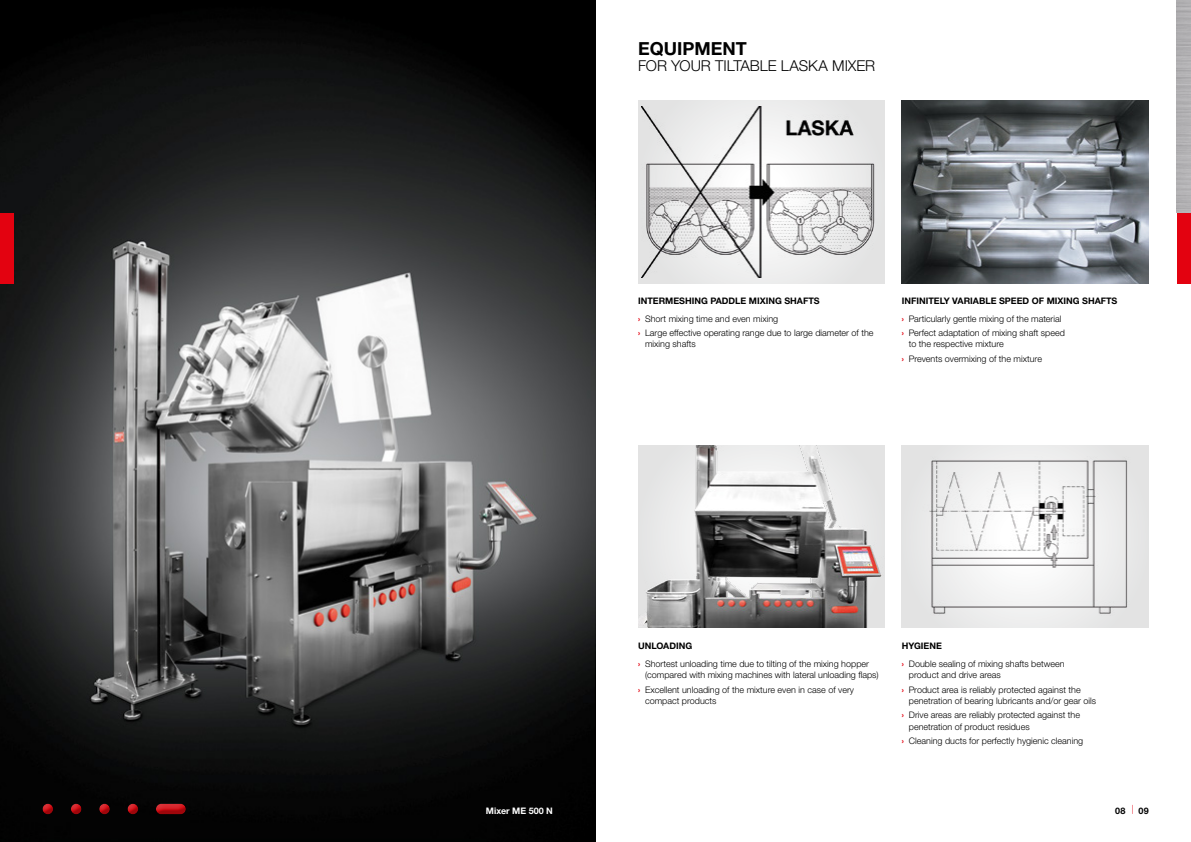
<style>
.page{position:relative;width:1191px;height:842px;background:#fff}
.page>*{position:absolute;margin:0;border:0;box-sizing:border-box;transform-origin:0 0}
.t1{font:700 18px "Helvetica Neue LTW1 G";color:#000}
.t2{font:300 15px "Helvetica Neue LTW1 G";letter-spacing:-.005em;color:#000}
.t3{font:300 9px/14.3px "Helvetica Neue LTW1 G";color:#000}
.t4{font:700 9px/17.5px "Helvetica Neue LTW1 G";color:#000}
.t5{font:700 9px "Helvetica Neue LTW1 G";color:#fff}
.s1{color:#e30210}
.s2{font-weight:300}
.s3{font-weight:700;color:#e30210}
.s4{font-weight:700}
</style>
<div class="page">
<img style="left:0;top:0;width:595px;height:842px">
<img style="left:901px;top:445px;width:247px;height:183px">
<img style="left:638px;top:445px;width:246px;height:183px">
<div style="left:638px;top:101px;width:246px;height:182px;background:#e4e4e4"></div>
<img style="left:642px;top:106px;width:233px;height:171px">
<img style="left:901px;top:101px;width:247px;height:182px">
<div style="left:35px;top:796px;width:23px;height:19px;background:#030303"></div>
<div style="left:38px;top:801px;width:23px;height:14px;background:#000;opacity:.25"></div>
<div style="left:64px;top:796px;width:22px;height:19px;background:#030303"></div>
<div style="left:66px;top:801px;width:23px;height:14px;background:#000;opacity:.25"></div>
<div style="left:92px;top:796px;width:23px;height:19px;background:#030303"></div>
<div style="left:95px;top:801px;width:22px;height:14px;background:#000;opacity:.25"></div>
<div style="left:120px;top:796px;width:23px;height:19px;background:#040404"></div>
<div style="left:123px;top:801px;width:23px;height:14px;background:#000;opacity:.25"></div>
<div style="left:149px;top:796px;width:42px;height:19px;background:#060606"></div>
<div style="left:151px;top:801px;width:42px;height:14px;background:#000;opacity:.25"></div>
<div style="left:0;top:213px;width:14px;height:70px;background:#e30210"></div>
<div style="left:1176px;top:213px;width:15px;height:70px;background:#e30210"></div>
<h1 class="t1" style="left:638px;top:38px;width:110px">EQUIPMENT</h1>
<h2 class="t2" style="left:638px;top:57px;width:239px">FOR YOUR TILTABLE LASKA MIXER</h2>
<p class="t4" style="left:638px;top:292px;width:183px">INTERMESHING PADDLE MIXING SHAFTS <span class="s1">›</span> <span class="s2">Short mixing time and even mixing</span></p>
<p class="t3" style="left:645px;top:327px;width:230px;line-height:11.5px;text-indent:-7px"><span class="s3">›</span> Large effective operating range due to large diameter of the mixing shafts</p>
<p class="t4" style="left:901px;top:292px;width:217px">INFINITELY VARIABLE SPEED OF MIXING SHAFTS <span class="s1">›</span> <span class="s2">Particularly gentle mixing of the material</span></p>
<p class="t3" style="left:909px;top:327px;width:158px;line-height:11.5px;text-indent:-7px"><span class="s3">›</span> Perfect adaptation of mixing shaft speed to the respective mixture</p>
<p class="t3" style="left:901px;top:351px;width:142px"><span class="s3">›</span> Prevents overmixing of the mixture</p>
<p class="t3" style="left:638px;top:637px;width:232px;line-height:17.5px"><span class="s4">UNLOADING<br></span><span class="s3">›</span> Shortest unloading time due to tilting of the mixing hopper</p>
<p class="t3" style="left:638px;top:668px;width:242px;text-indent:7px">(compared with mixing machines with lateral unloading flaps) <span class="s3">›</span> Excellent unloading of the mixture even in case of very</p>
<p class="t3" style="left:645px;top:694px;width:73px">compact products</p>
<p class="t3" style="left:901px;top:637px;width:164px;line-height:17.5px"><span class="s4">HYGIENE<br></span><span class="s3">›</span> Double sealing of mixing shafts between</p>
<p class="t3" style="left:901px;top:668px;width:180px;text-indent:7px">product and drive areas<br><span class="s3">›</span> Product area is reliably protected against the</p>
<p class="t3" style="left:901px;top:694px;width:196px;text-indent:7px">penetration of bearing lubricants and/or gear oils <span class="s3">›</span> Drive areas are reliably protected against the</p>
<p class="t3" style="left:901px;top:719px;width:183px;text-indent:7px">penetration of product residues<br><span class="s3">›</span> Cleaning ducts for perfectly hygienic cleaning</p>
<p class="t5" style="left:486px;top:805px;width:69px">Mixer ME 500 N</p>
<p class="t4" style="left:1115px;top:801px;width:35px">08 <sup>|</sup> 09</p>
</div>
